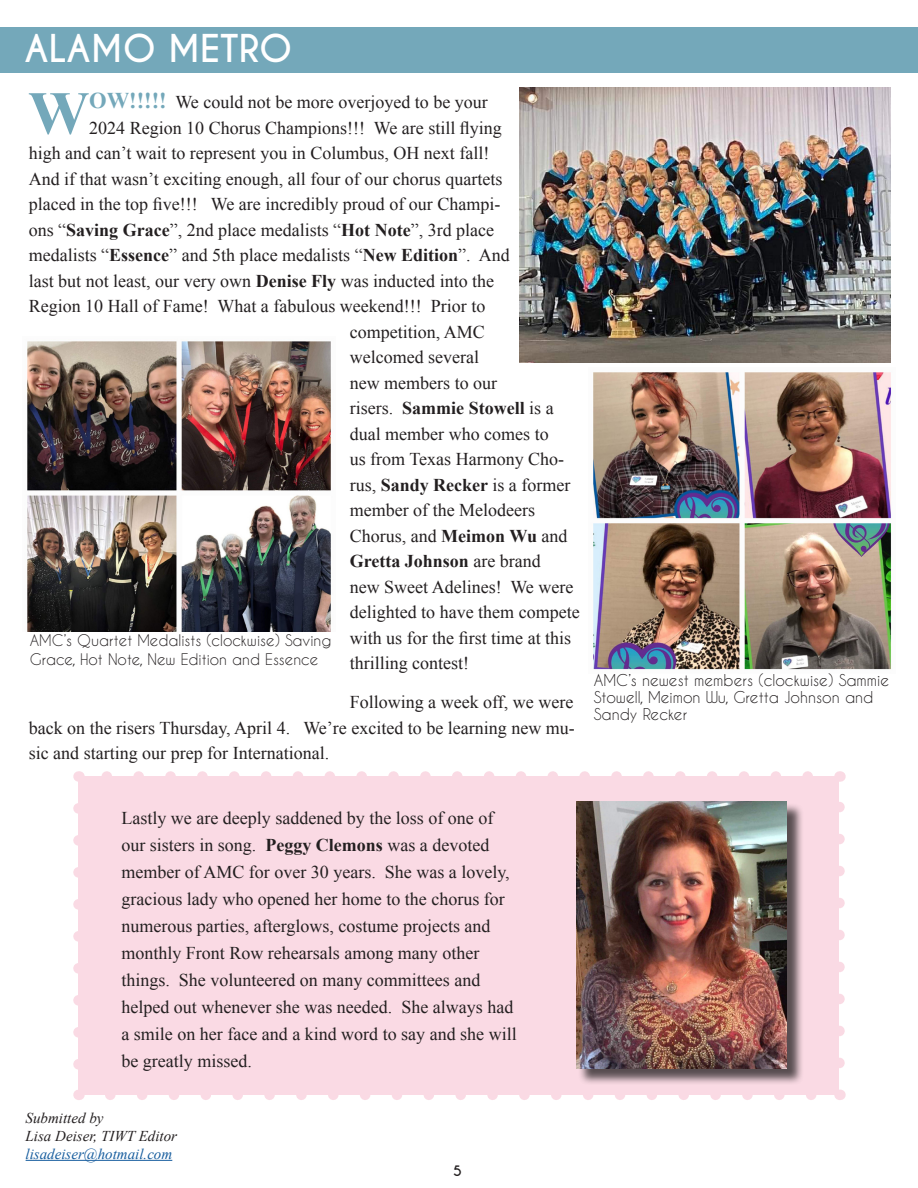
<style>
.page{position:relative;width:918px;height:1188px;background:#fff}
.page>*{position:absolute;margin:0;border:0;box-sizing:border-box;transform-origin:0 0}
.body_text{font:700 61.05px "Times New Roman";color:#74a8ba}
.Free_Form{font:700 36px "Caviar Dreams";color:#fff}
.body_text-2{font:18px/27px "Times New Roman";color:#231f20;text-align:justify}
.body_text-3{font:700 18px "Times New Roman";color:#231f20}
.Cutline{font:15.3px/17px "Caviar Dreams";color:#231f20}
.Cutline-2{font:15px/18.8px "Caviar Dreams";color:#231f20}
.body_text-4{font:italic 15px "Times New Roman";color:#231f20}
.body_text-5{font:italic 15px "Times New Roman";color:#175d9e}
.t1{font:700 13.5px "Caviar Dreams";color:#231f20}
.s1{font-weight:700;font-size:22.5px;color:#74a8ba}
.s2{font-weight:700}
.s3{font-weight:400}
</style>
<div class="page">
<div style="left:0;top:27px;width:918px;height:45px;background:#74a8ba"></div>
<img style="left:520px;top:88px;width:371px;height:275px">
<img style="left:593px;top:372px;width:299px;height:298px">
<img style="left:27px;top:341px;width:304px;height:290px">
<div style="left:79px;top:776px;width:760px;height:319px;background:#fadae4"></div>
<svg style="left:73px;top:808px;width:6px;height:271px"></svg>
<svg style="left:110px;top:1095px;width:707px;height:5px"></svg>
<svg style="left:839px;top:802px;width:6px;height:261px"></svg>
<svg style="left:101px;top:771px;width:707px;height:5px"></svg>
<div style="left:579px;top:804px;width:225px;height:281px;background:#231f20;opacity:.75"></div>
<img style="left:576px;top:802px;width:210px;height:266px">
<hr style="left:26px;top:1160px;width:146px;height:1px;background:#175d9e">
<p class="Free_Form" style="left:24px;top:26px;width:269px">ALAMO METRO</p>
<p class="body_text" style="left:28px;top:71px;width:63px">W</p>
<p class="body_text-2" style="left:89px;top:88px;width:400px"><span class="s1">OW!!!!!</span> We could not be more overjoyed to be your</p>
<p class="body_text-2" style="left:89px;top:114px;width:414px">2024 Region 10 Chorus Champions!!! We are still flying</p>
<p class="body_text-2" style="left:29px;top:139px;width:462px">high and can’t wait to represent you in Columbus, OH next fall!</p>
<p class="body_text-2" style="left:29px;top:165px;width:475px">And if that wasn’t exciting enough, all four of our chorus quartets</p>
<p class="body_text-2" style="left:29px;top:190px;width:473px">placed in the top five!!! We are incredibly proud of our Champi-</p>
<p class="body_text-2" style="left:29px;top:216px;width:467px">ons “<span class="s2">Saving Grace</span>”, 2nd place medalists “<span class="s2">Hot Note</span>”, 3rd place</p>
<p class="body_text-2" style="left:29px;top:241px;width:482px">medalists “<span class="s2">Essence</span>” and 5th place medalists “<span class="s2">New Edition</span>”. And</p>
<p class="body_text-2" style="left:29px;top:267px;width:467px">last but not least, our very own <span class="s2">Denise Fly</span> was inducted into the</p>
<p class="body_text-2" style="left:29px;top:292px;width:458px">Region 10 Hall of Fame! What a fabulous weekend!!! Prior to</p>
<p class="body_text-2" style="left:350px;top:318px;width:136px">competition, AMC</p>
<p class="body_text-2" style="left:350px;top:343px;width:131px">welcomed several</p>
<p class="body_text-2" style="left:350px;top:369px;width:149px">new members to our</p>
<p class="body_text-3" style="left:350px;top:396px;width:205px"><span class="s3">risers.</span> Sammie Stowell <span class="s3">is a</span></p>
<p class="body_text-2" style="left:350px;top:420px;width:200px">dual member who comes to</p>
<p class="body_text-2" style="left:350px;top:445px;width:216px">us from Texas Harmony Cho-</p>
<p class="body_text-2" style="left:350px;top:471px;width:222px">rus, <span class="s2">Sandy Recker</span> is a former</p>
<p class="body_text-2" style="left:350px;top:496px;width:187px">member of the Melodeers</p>
<p class="body_text-2" style="left:350px;top:522px;width:219px">Chorus, and <span class="s2">Meimon Wu</span> and</p>
<p class="body_text-3" style="left:350px;top:549px;width:193px">Gretta Johnson <span class="s3">are brand</span></p>
<p class="body_text-2" style="left:350px;top:573px;width:225px">new Sweet Adelines! We were</p>
<p class="body_text-2" style="left:350px;top:598px;width:231px">delighted to have them compete</p>
<p class="body_text-2" style="left:350px;top:624px;width:223px">with us for the first time at this</p>
<p class="body_text-2" style="left:350px;top:649px;width:121px">thrilling contest!</p>
<p class="body_text-2" style="left:29px;top:689px;width:548px;line-height:25.5px;text-indent:321px">Following a week off, we were back on the risers Thursday, April 4. We’re excited to be learning new mu&shy;sic and starting our prep for International.</p>
<p class="Cutline-2" style="left:30px;top:631px;width:303px">AMC’s Quartet Medalists (clockwise) Saving<br>Grace, Hot Note, New Edition and Essence</p>
<p class="Cutline" style="left:594px;top:671px;width:297px">AMC’s newest members (clockwise) Sammie<br>Stowell, Meimon Wu, Gretta Johnson and<br>Sandy Recker</p>
<p class="body_text-2" style="left:121px;top:804px;width:397px;text-align:left">Lastly we are deeply saddened by the loss of one of our sisters in song. <span class="s2">Peggy Clemons</span> was a devoted member of AMC for over 30 years. She was a lovely, gracious lady who opened her home to the chorus for numerous parties, afterglows, costume projects and monthly Front Row rehearsals among many other things. She volunteered on many committees and helped out whenever she was needed. She always had a smile on her face and a kind word to say and she will be greatly missed.</p>
<p class="body_text-4" style="left:26px;top:1107px;width:79px">Submitted by</p>
<p class="body_text-4" style="left:26px;top:1125px;width:153px">Lisa Deiser, TIWT Editor</p>
<p class="body_text-5" style="left:26px;top:1143px;width:148px">lisadeiser@hotmail.com</p>
<p class="t1" style="left:453px;top:1163px;width:10px">5</p>
</div>
